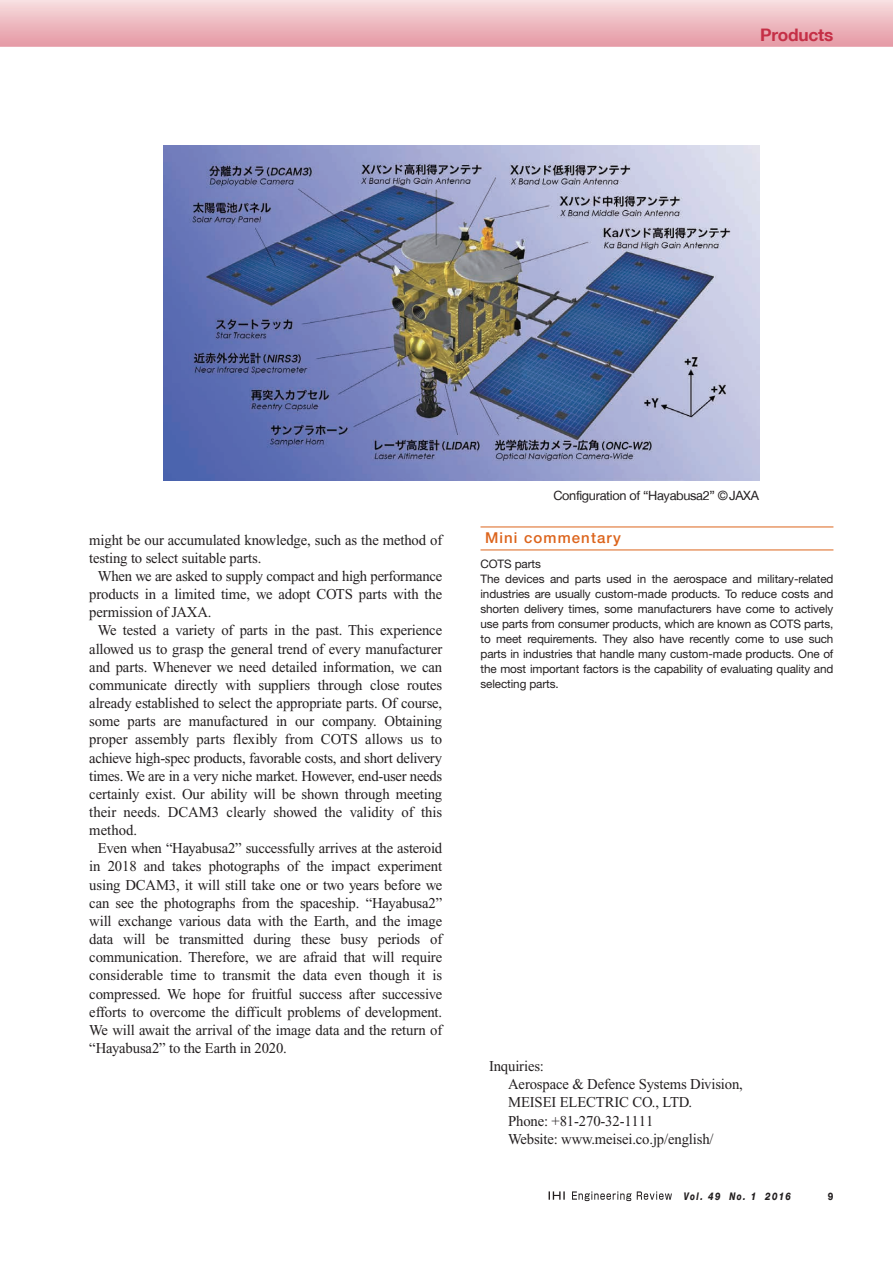
<style>
.page{position:relative;width:893px;height:1263px;background:#fff}
.page>*{position:absolute;margin:0;border:0;box-sizing:border-box;transform-origin:0 0}
.t1{font:700 17.25px "Helvetica Neue LT";letter-spacing:-.01em;color:#c52f46}
.t2{font:15px/18.1px "Times New Roman";letter-spacing:-.01em;color:#231f20}
.t3{font:500 15px "Helvetica Neue LT Pro";letter-spacing:.075em;color:#dc641c}
.t4{font:12.75px "Helvetica Neue LT";letter-spacing:-.025em;color:#231f20}
.t5{font:11.7px/15px "Helvetica Neue LT Pro";letter-spacing:-.01em;color:#231f20}
.t6{font:italic 800 10.5px "Helvetica Neue LT";letter-spacing:.165em;color:#231f20;scale:.78 1}
.t7{font:800 10.5px "Helvetica Neue LT";color:#231f20;scale:.85 1}
</style>
<div class="page">
<svg style="left:549px;top:1191px;width:123px;height:10px"></svg>
<svg style="left:0;top:0;width:893px;height:47px;background:#edbbc1"></svg>
<hr style="left:480px;top:549px;width:353px;height:1px;background:#dc641c">
<hr style="left:480px;top:526px;width:353px;height:1px;background:#dc641c">
<img style="left:164px;top:145px;width:595px;height:335px">
<p class="t1" style="left:760px;top:25px;width:75px">Products</p>
<p class="t2" style="left:89px;top:531px;width:354px">might be our accumulated knowledge, such as the method of</p>
<p class="t2" style="left:89px;top:549px;width:174px">testing to select suitable parts.</p>
<p class="t2" style="left:98px;top:567px;width:346px">When we are asked to supply compact and high performance</p>
<p class="t2" style="left:89px;top:585px;width:354px">products in a limited time, we adopt COTS parts with the</p>
<p class="t2" style="left:89px;top:603px;width:124px">permission of JAXA.</p>
<p class="t2" style="left:98px;top:621px;width:346px">We tested a variety of parts in the past. This experience</p>
<p class="t2" style="left:89px;top:639px;width:354px">allowed us to grasp the general trend of every manufacturer</p>
<p class="t2" style="left:89px;top:658px;width:354px">and parts. Whenever we need detailed information, we can</p>
<p class="t2" style="left:89px;top:676px;width:354px">communicate directly with suppliers through close routes</p>
<p class="t2" style="left:89px;top:694px;width:354px">already established to select the appropriate parts. Of course,</p>
<p class="t2" style="left:89px;top:712px;width:354px">some parts are manufactured in our company. Obtaining</p>
<p class="t2" style="left:89px;top:730px;width:354px">proper assembly parts flexibly from COTS allows us to</p>
<p class="t2" style="left:89px;top:748px;width:354px">achieve high-spec products, favorable costs, and short delivery</p>
<p class="t2" style="left:89px;top:767px;width:354px">times. We are in a very niche market. However, end-user needs</p>
<p class="t2" style="left:89px;top:785px;width:354px">certainly exist. Our ability will be shown through meeting</p>
<p class="t2" style="left:89px;top:803px;width:354px">their needs. DCAM3 clearly showed the validity of this</p>
<p class="t2" style="left:89px;top:821px;width:49px">method.</p>
<p class="t2" style="left:98px;top:839px;width:346px">Even when “Hayabusa2” successfully arrives at the asteroid</p>
<p class="t2" style="left:89px;top:857px;width:354px">in 2018 and takes photographs of the impact experiment</p>
<p class="t2" style="left:89px;top:875px;width:354px">using DCAM3, it will still take one or two years before we</p>
<p class="t2" style="left:89px;top:894px;width:354px">can see the photographs from the spaceship. “Hayabusa2”</p>
<p class="t2" style="left:89px;top:912px;width:354px">will exchange various data with the Earth, and the image</p>
<p class="t2" style="left:89px;top:930px;width:354px">data will be transmitted during these busy periods of</p>
<p class="t2" style="left:89px;top:948px;width:354px">communication. Therefore, we are afraid that will require</p>
<p class="t2" style="left:89px;top:966px;width:354px">considerable time to transmit the data even though it is</p>
<p class="t2" style="left:89px;top:984px;width:354px">compressed. We hope for fruitful success after successive</p>
<p class="t2" style="left:89px;top:1002px;width:354px">efforts to overcome the difficult problems of development.</p>
<p class="t2" style="left:89px;top:1021px;width:354px">We will await the arrival of the image data and the return of</p>
<p class="t2" style="left:89px;top:1039px;width:199px">“Hayabusa2” to the Earth in 2020.</p>
<p class="t4" style="left:553px;top:487px;width:207px">Configuration of “Hayabusa2” ©JAXA</p>
<p class="t3" style="left:485px;top:529px;width:137px">Mini commentary</p>
<p class="t5" style="left:480px;top:556px;width:354px">COTS parts<br>The devices and parts used in the aerospace and military-related industries are usually custom-made products. To reduce costs and shorten delivery times, some manufacturers have come to actively use parts from consumer products, which are known as COTS parts, to meet requirements. They also have recently come to use such parts in industries that handle many custom-made products. One of the most important factors is the capability of evaluating quality and selecting parts.</p>
<p class="t2" style="left:508px;top:1057px;width:236px;text-indent:-19px">Inquiries:<br>Aerospace &amp; Defence Systems Division,<br>MEISEI ELECTRIC CO., LTD.<br>Phone: +81-270-32-1111<br>Website: www.meisei.co.jp/english/</p>
<p class="t6" style="left:684px;top:1190px;width:139px">Vol. 49 No. 1 2016</p>
<p class="t7" style="left:828px;top:1190px;width:8px">9</p>
</div>
